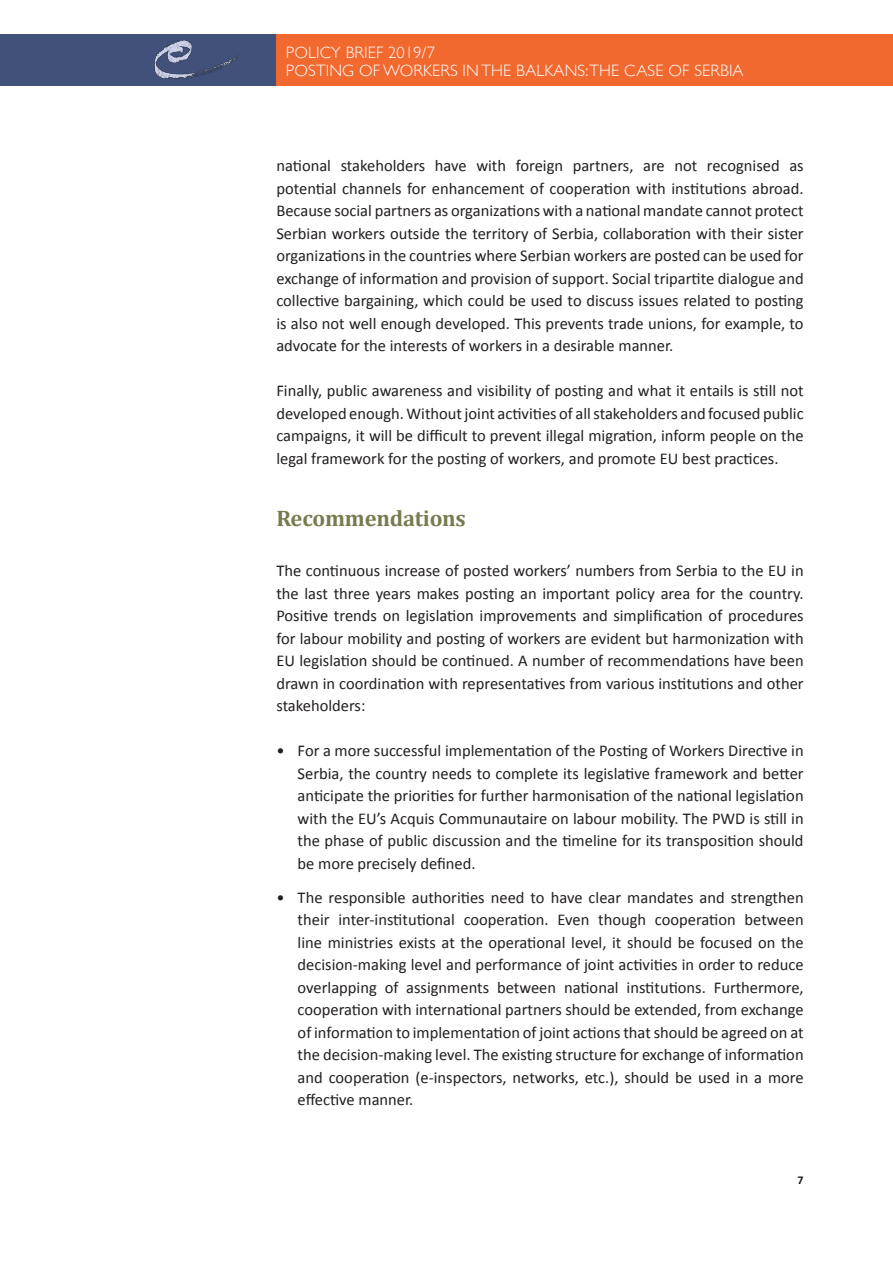
<style>
.page{position:relative;width:893px;height:1263px;background:#fff}
.page>*{position:absolute;margin:0;border:0;box-sizing:border-box;transform-origin:0 0}
.t1{font:700 22.5px "Cambria";letter-spacing:-.01em;color:#787b4f}
.t2{font:16.5px/22.5px "Calibri";color:#231f20;text-align:justify}
.t3{font:300 16.5px/18px "Gill Sans";letter-spacing:.01em;color:#fff}
.t4{font:700 12px "Calibri";color:#231f20}
</style>
<div class="page">
<div style="left:0;top:34px;width:276px;height:51px;background:#41517a"></div>
<img style="left:154px;top:40px;width:85px;height:39px">
<div style="left:276px;top:34px;width:617px;height:51px;background:#f26930"></div>
<p class="t3" style="left:286px;top:43px;width:459px">POLICY BRIEF 2019/7<br>POSTING OF WORKERS IN THE BALKANS: THE CASE OF SERBIA</p>
<p class="t2" style="left:276px;top:154px;width:529px">national stakeholders have with foreign partners, are not recognised as potential channels for enhancement of cooperation with institutions abroad.<br>Because social partners as organizations with a national mandate cannot protect Serbian workers outside the territory of Serbia, collaboration with their sister organizations in the countries where Serbian workers are posted can be used for exchange of information and provision of support. Social tripartite dialogue and collective bargaining, which could be used to discuss issues related to posting is also not well enough developed. This prevents trade unions, for example, to advocate for the interests of workers in a desirable manner.</p>
<p class="t2" style="left:276px;top:379px;width:529px">Finally, public awareness and visibility of posting and what it entails is still not developed enough. Without joint activities of all stakeholders and focused public campaigns, it will be difficult to prevent illegal migration, inform people on the legal framework for the posting of workers, and promote EU best practices.</p>
<h1 class="t1" style="left:276px;top:505px;width:191px">Recommendations</h1>
<p class="t2" style="left:276px;top:559px;width:529px">The continuous increase of posted workers’ numbers from Serbia to the EU in the last three years makes posting an important policy area for the country.<br>Positive trends on legislation improvements and simplification of procedures for labour mobility and posting of workers are evident but harmonization with EU legislation should be continued. A number of recommendations have been drawn in coordination with representatives from various institutions and other stakeholders:</p>
<p class="t2" style="left:298px;top:739px;width:507px;text-indent:-21px">• For a more successful implementation of the Posting of Workers Directive in Serbia, the country needs to complete its legislative framework and better anticipate the priorities for further harmonisation of the national legislation with the EU’s Acquis Communautaire on labour mobility. The PWD is still in the phase of public discussion and the timeline for its transposition should be more precisely defined.</p>
<p class="t2" style="left:298px;top:885px;width:507px;text-indent:-21px">• The responsible authorities need to have clear mandates and strengthen their inter-institutional cooperation. Even though cooperation between line ministries exists at the operational level, it should be focused on the decision-making level and performance of joint activities in order to reduce overlapping of assignments between national institutions. Furthermore, cooperation with international partners should be extended, from exchange of information to implementation of joint actions that should be agreed on at the decision-making level. The existing structure for exchange of information and cooperation (e-inspectors, networks, etc.), should be used in a more effective manner.</p>
<p class="t4" style="left:798px;top:1172px;width:8px">7</p>
</div>
